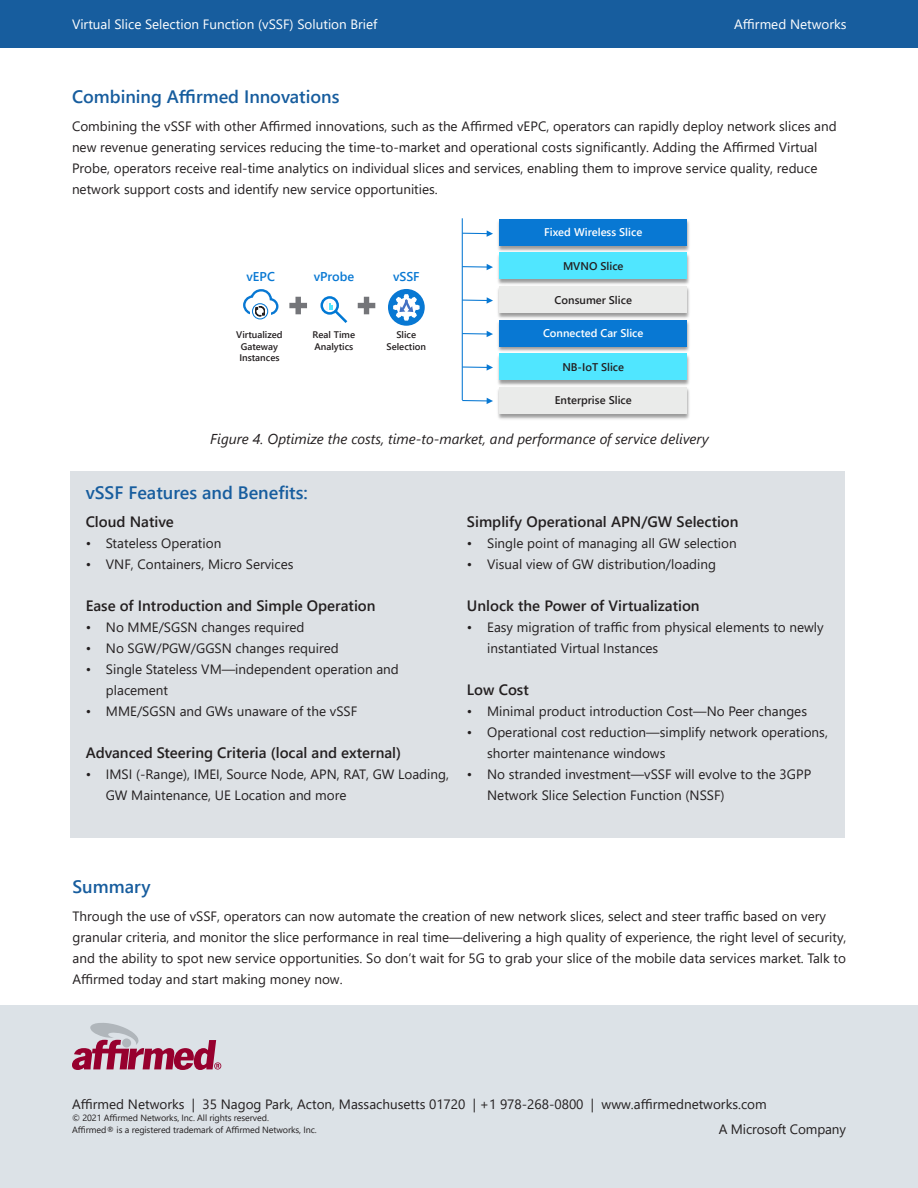
<style>
.page{position:relative;width:918px;height:1188px;background:#fff}
.page>*{position:absolute;margin:0;border:0;box-sizing:border-box;transform-origin:0 0}
.Heading_1{font:600 18px "Segoe UI";color:#175d9e}
.SideBar_subheads{font:600 15px "Segoe UI";color:#231f20}
.Figure_caption{font:italic 14.25px "Segoe UI";color:#231f20}
.Body_copy{font:13.5px/21px "Segoe UI";color:#231f20}
.t1{font:13.5px "Segoe UI";color:#fff}
.t2{font:600 12.75px "Segoe UI";color:#0878d3}
.t3{font:600 11.1px "Segoe UI";color:#231f20}
.t4{font:600 11.1px "Segoe UI";color:#fff}
.t5{font:600 9.6px/11.4px "Segoe UI";color:#231f20;text-align:center}
.t6{font:9px/12px "Segoe UI";letter-spacing:-.01em;color:#231f20}
</style>
<div class="page">
<div style="left:0;top:1145px;width:918px;height:43px;background:#dce2e7"></div>
<div style="left:0;top:1006px;width:918px;height:173px;background:#dce2e7"></div>
<svg style="left:72px;top:1023px;width:149px;height:47px"></svg>
<div style="left:0;top:0;width:918px;height:47px;background:#175d9e"></div>
<div style="left:71px;top:471px;width:774px;height:367px;background:#dde1e5"></div>
<img style="left:498px;top:220px;width:191px;height:31px">
<img style="left:533px;top:246px;width:120px;height:5px">
<div style="left:499px;top:219px;width:188px;height:27px;background:#0878d3"></div>
<img style="left:498px;top:251px;width:191px;height:34px">
<img style="left:552px;top:279px;width:83px;height:6px">
<div style="left:499px;top:252px;width:188px;height:27px;background:#50e6ff"></div>
<img style="left:498px;top:287px;width:191px;height:65px">
<img style="left:544px;top:313px;width:99px;height:7px">
<div style="left:499px;top:286px;width:188px;height:27px;background:#eaebea"></div>
<img style="left:532px;top:346px;width:122px;height:6px">
<div style="left:499px;top:320px;width:188px;height:26px;background:#0878d3"></div>
<img style="left:498px;top:355px;width:191px;height:65px">
<img style="left:551px;top:380px;width:84px;height:7px">
<div style="left:499px;top:353px;width:188px;height:27px;background:#50e6ff"></div>
<img style="left:544px;top:414px;width:99px;height:6px">
<div style="left:499px;top:387px;width:188px;height:27px;background:#eaebea"></div>
<svg style="left:463px;top:230px;width:30px;height:7px"></svg>
<hr style="left:462px;top:266px;width:26px;height:2px;background:#0878d3">
<svg style="left:487px;top:264px;width:6px;height:6px"></svg>
<svg style="left:463px;top:297px;width:30px;height:7px"></svg>
<hr style="left:462px;top:333px;width:26px;height:2px;background:#0878d3">
<svg style="left:487px;top:331px;width:6px;height:6px"></svg>
<hr style="left:462px;top:366px;width:26px;height:2px;background:#0878d3">
<svg style="left:487px;top:364px;width:6px;height:7px"></svg>
<svg style="left:462px;top:398px;width:31px;height:6px"></svg>
<hr style="left:462px;top:218px;width:1px;height:182px;background:#0878d3">
<svg style="left:320px;top:296px;width:27px;height:27px"></svg>
<div style="left:388px;top:289px;width:37px;height:37px;background:#0878d3;border-radius:50%"></div>
<div style="left:252px;top:303px;width:16px;height:16px;border:1px solid #0878d3;border-radius:50%"></div>
<svg style="left:243px;top:290px;width:36px;height:26px"></svg>
<svg style="left:289px;top:297px;width:18px;height:17px"></svg>
<svg style="left:358px;top:297px;width:17px;height:17px"></svg>
<svg style="left:393px;top:294px;width:27px;height:27px"></svg>
<p class="t1" style="left:72px;top:11px;width:307px">Virtual Slice Selection Function (vSSF) Solution Brief</p>
<p class="t1" style="left:734px;top:11px;width:114px">Affirmed Networks</p>
<p class="Heading_1" style="left:72px;top:80px;width:269px">Combining Affirmed Innovations</p>
<p class="Body_copy" style="left:72px;top:114px;width:766px">Combining the vSSF with other Affirmed innovations, such as the Affirmed vEPC, operators can rapidly deploy network slices and new revenue generating services reducing the time-to-market and operational costs significantly. Adding the Affirmed Virtual Probe, operators receive real-time analytics on individual slices and services, enabling them to improve service quality, reduce network support costs and identify new service opportunities.</p>
<p class="t2" style="left:247px;top:265px;width:30px">vEPC</p>
<p class="t2" style="left:314px;top:265px;width:42px">vProbe</p>
<p class="t2" style="left:393px;top:265px;width:28px">vSSF</p>
<p class="t5" style="left:236px;top:328px;width:48px">Virtualized<br>Gateway<br>Instances</p>
<p class="t5" style="left:313px;top:328px;width:44px;text-align:left">Real Time<br>Analytics</p>
<p class="t5" style="left:387px;top:328px;width:41px">Slice<br>Selection</p>
<p class="t4" style="left:544px;top:222px;width:100px">Fixed Wireless Slice</p>
<p class="t3" style="left:563px;top:256px;width:62px">MVNO Slice</p>
<p class="t3" style="left:555px;top:289px;width:79px">Consumer Slice</p>
<p class="t4" style="left:543px;top:323px;width:102px">Connected Car Slice</p>
<p class="t3" style="left:562px;top:356px;width:63px">NB-IoT Slice</p>
<p class="t3" style="left:555px;top:390px;width:78px">Enterprise Slice</p>
<p class="Figure_caption" style="left:210px;top:425px;width:500px">Figure 4. Optimize the costs, time-to-market, and performance of service delivery</p>
<p class="Heading_1" style="left:86px;top:476px;width:224px">vSSF Features and Benefits:</p>
<p class="SideBar_subheads" style="left:86px;top:508px;width:90px">Cloud Native</p>
<p class="Body_copy" style="left:86px;top:532px;width:137px">• Stateless Operation</p>
<p class="Body_copy" style="left:86px;top:553px;width:209px">• VNF, Containers, Micro Services</p>
<p class="SideBar_subheads" style="left:86px;top:592px;width:291px">Ease of Introduction and Simple Operation</p>
<p class="Body_copy" style="left:86px;top:616px;width:220px">• No MME/SGSN changes required</p>
<p class="Body_copy" style="left:86px;top:637px;width:255px">• No SGW/PGW/GGSN changes required</p>
<p class="Body_copy" style="left:106px;top:658px;width:294px;text-indent:-20px">• Single Stateless VM—independent operation and placement</p>
<p class="Body_copy" style="left:86px;top:700px;width:273px">• MME/SGSN and GWs unaware of the vSSF</p>
<p class="SideBar_subheads" style="left:86px;top:739px;width:317px">Advanced Steering Criteria (local and external)</p>
<p class="Body_copy" style="left:106px;top:763px;width:345px;text-indent:-20px">• IMSI (-Range), IMEI, Source Node, APN, RAT, GW Loading,<br>GW Maintenance, UE Location and more</p>
<p class="SideBar_subheads" style="left:467px;top:508px;width:273px">Simplify Operational APN/GW Selection</p>
<p class="Body_copy" style="left:467px;top:532px;width:271px">• Single point of managing all GW selection</p>
<p class="Body_copy" style="left:467px;top:553px;width:251px">• Visual view of GW distribution/loading</p>
<p class="SideBar_subheads" style="left:467px;top:592px;width:234px">Unlock the Power of Virtualization</p>
<p class="Body_copy" style="left:487px;top:616px;width:338px;text-indent:-20px">• Easy migration of traffic from physical elements to newly instantiated Virtual Instances</p>
<p class="SideBar_subheads" style="left:467px;top:676px;width:63px">Low Cost</p>
<p class="Body_copy" style="left:467px;top:700px;width:342px">• Minimal product introduction Cost—No Peer changes</p>
<p class="Body_copy" style="left:487px;top:721px;width:342px;text-indent:-20px">• Operational cost reduction—simplify network operations, shorter maintenance windows</p>
<p class="Body_copy" style="left:487px;top:763px;width:326px;text-indent:-20px">• No stranded investment—vSSF will evolve to the 3GPP<br>Network Slice Selection Function (NSSF)</p>
<p class="Heading_1" style="left:73px;top:870px;width:80px">Summary</p>
<p class="Body_copy" style="left:73px;top:905px;width:775px">Through the use of vSSF, operators can now automate the creation of new network slices, select and steer traffic based on very granular criteria, and monitor the slice performance in real time—delivering a high quality of experience, the right level of security, and the ability to spot new service opportunities. So don’t wait for 5G to grab your slice of the mobile data services market. Talk to Affirmed today and start making money now.</p>
<p class="Body_copy" style="left:72px;top:1093px;width:696px">Affirmed Networks | 35 Nagog Park, Acton, Massachusetts 01720 | +1 978-268-0800 | www.affirmednetworks.com</p>
<p class="t6" style="left:72px;top:1111px;width:246px">© 2021 Affirmed Networks, Inc. All rights reserved.<br>Affirmed® is a registered trademark of Affirmed Networks, Inc.</p>
<p class="Body_copy" style="left:719px;top:1117px;width:129px">A Microsoft Company</p>
</div>
